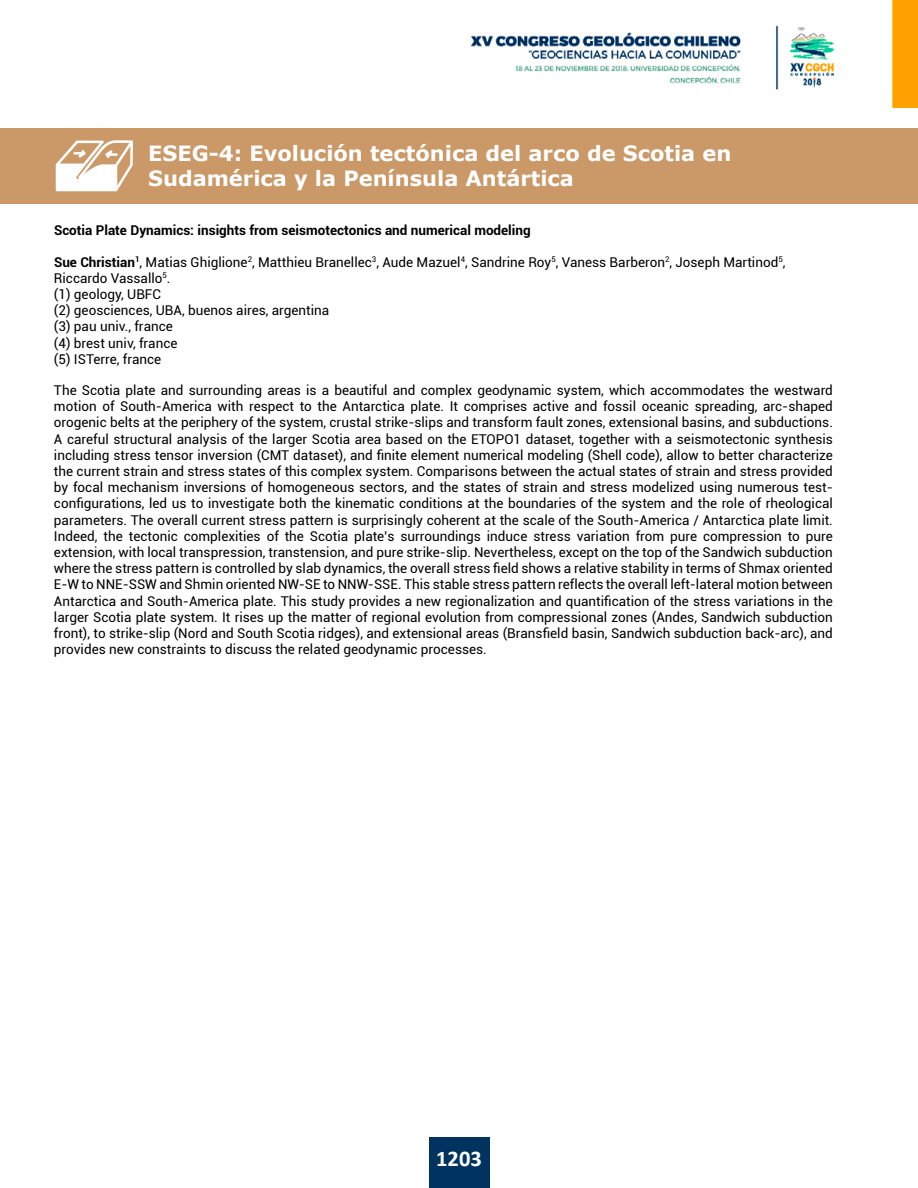
<style>
.page{position:relative;width:918px;height:1188px;background:#fff}
.page>*{position:absolute;margin:0;border:0;box-sizing:border-box;transform-origin:0 0}
.t1{font:700 22.5px "Calibri";color:#fff}
.t2{font:700 21px/25.2px "Verdana";color:#fff}
.t3{font:13.5px/16.2px "Roboto";color:#000}
.t4{font:700 13.5px "Roboto";color:#000}
.s1{font-weight:700}
</style>
<div class="page">
<img style="left:470px;top:0;width:448px;height:108px">
<div style="left:429px;top:1138px;width:60px;height:50px;background:#00335f"></div>
<div style="left:0;top:128px;width:918px;height:75px;background:#cb9867"></div>
<svg style="left:56px;top:140px;width:77px;height:51px"></svg>
<h2 class="t2" style="left:148px;top:141px;width:585px">ESEG-4: Evolución tectónica del arco de Scotia en<br>Sudamérica y la Península Antártica</h2>
<p class="t4" style="left:54px;top:221px;width:478px">Scotia Plate Dynamics: insights from seismotectonics and numerical modeling</p>
<p class="t3" style="left:54px;top:253px;width:733px"><span class="s1">Sue Christian</span><sup>1</sup>, Matias Ghiglione<sup>2</sup>, Matthieu Branellec<sup>3</sup>, Aude Mazuel<sup>4</sup>, Sandrine Roy<sup>5</sup>, Vaness Barberon<sup>2</sup>, Joseph Martinod<sup>5</sup>, Riccardo Vassallo<sup>5</sup>.<br>(1) geology, UBFC<br>(2) geosciences, UBA, buenos aires, argentina<br>(3) pau univ., france<br>(4) brest univ, france<br>(5) ISTerre, france</p>
<p class="t3" style="left:54px;top:382px;width:780px;text-align:justify">The Scotia plate and surrounding areas is a beautiful and complex geodynamic system, which accommodates the westward motion of South-America with respect to the Antarctica plate. It comprises active and fossil oceanic spreading, arc-shaped orogenic belts at the periphery of the system, crustal strike-slips and transform fault zones, extensional basins, and subductions.<br>A careful structural analysis of the larger Scotia area based on the ETOPO1 dataset, together with a seismotectonic synthesis including stress tensor inversion (CMT dataset), and finite element numerical modeling (Shell code), allow to better characterize the current strain and stress states of this complex system. Comparisons between the actual states of strain and stress provided by focal mechanism inversions of homogeneous sectors, and the states of strain and stress modelized using numerous test&shy;configurations, led us to investigate both the kinematic conditions at the boundaries of the system and the role of rheological parameters. The overall current stress pattern is surprisingly coherent at the scale of the South-America / Antarctica plate limit.<br>Indeed, the tectonic complexities of the Scotia plate’s surroundings induce stress variation from pure compression to pure extension, with local transpression, transtension, and pure strike-slip. Nevertheless, except on the top of the Sandwich subduction where the stress pattern is controlled by slab dynamics, the overall stress field shows a relative stability in terms of Shmax oriented E-W to NNE-SSW and Shmin oriented NW-SE to NNW-SSE. This stable stress pattern reflects the overall left-lateral motion between Antarctica and South-America plate. This study provides a new regionalization and quantification of the stress variations in the larger Scotia plate system. It rises up the matter of regional evolution from compressional zones (Andes, Sandwich subduction front), to strike-slip (Nord and South Scotia ridges), and extensional areas (Bransfield basin, Sandwich subduction back-arc), and provides new constraints to discuss the related geodynamic processes.</p>
<h1 class="t1" style="left:436px;top:1143px;width:47px">1203</h1>
</div>
